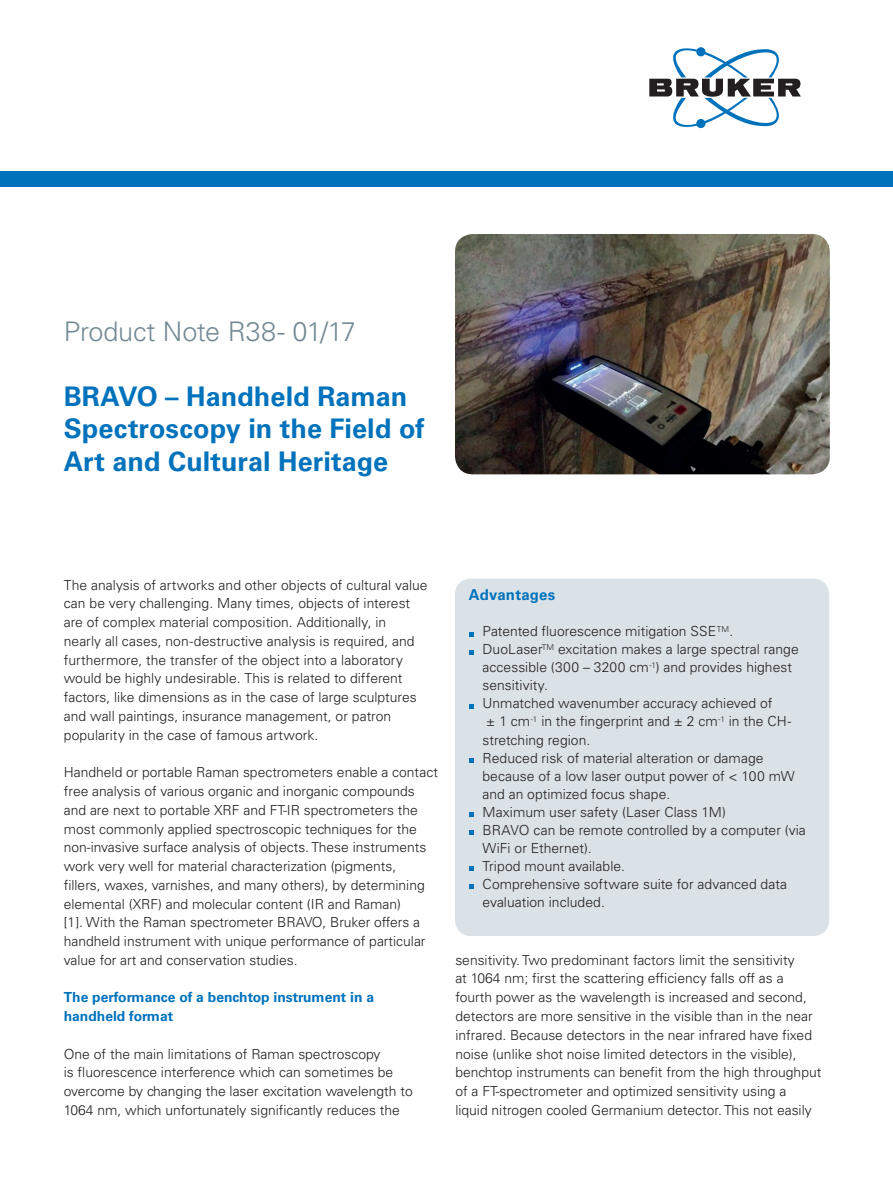
<style>
.page{position:relative;width:893px;height:1187px;background:#fff}
.page>*{position:absolute;margin:0;border:0;box-sizing:border-box;transform-origin:0 0}
.t1{font:700 27px/32.4px "Univers";color:#0072bc}
.t2{font:300 27px "Univers";letter-spacing:-.01em;color:#738a95}
.t3{font:700 15px "Univers";letter-spacing:.01em;color:#0072bc}
.t4{font:300 13.8px/18.8px "Univers";color:#231f20}
.t5{font:700 13.8px/18.8px "Univers";color:#0072bc}
</style>
<div class="page">
<div style="left:0;top:171px;width:893px;height:16px;background:#0072bc"></div>
<svg style="left:649px;top:47px;width:152px;height:81px"></svg>
<div style="left:455px;top:578px;width:374px;height:357px;background:#dae2e7;border-radius:16px"></div>
<svg style="left:469px;top:632px;width:4px;height:4px"></svg>
<svg style="left:469px;top:650px;width:4px;height:4px"></svg>
<svg style="left:469px;top:704px;width:4px;height:4px"></svg>
<svg style="left:469px;top:758px;width:4px;height:4px"></svg>
<svg style="left:469px;top:812px;width:4px;height:4px"></svg>
<svg style="left:469px;top:830px;width:4px;height:4px"></svg>
<svg style="left:469px;top:866px;width:4px;height:4px"></svg>
<svg style="left:469px;top:884px;width:4px;height:4px"></svg>
<img style="left:455px;top:234px;width:375px;height:240px">
<p class="t2" style="left:64px;top:315px;width:294px">Product Note R38- 01/17</p>
<p class="t1" style="left:64px;top:380px;width:362px">BRAVO – Handheld Raman<br>Spectroscopy in the Field of<br>Art and Cultural Heritage</p>
<p class="t4" style="left:64px;top:575px;width:365px">The analysis of artworks and other objects of cultural value can be very challenging. Many times, objects of interest are of complex material composition. Additionally, in<br>nearly all cases, non-destructive analysis is required, and furthermore, the transfer of the object into a laboratory would be highly undesirable. This is related to different factors, like dimensions as in the case of large sculptures and wall paintings, insurance management, or patron popularity in the case of famous artwork.</p>
<p class="t4" style="left:64px;top:763px;width:376px">Handheld or portable Raman spectrometers enable a contact free analysis of various organic and inorganic compounds and are next to portable XRF and FT-IR spectrometers the most commonly applied spectroscopic techniques for the non-invasive surface analysis of objects. These instruments work very well for material characterization (pigments,<br>fillers, waxes, varnishes, and many others), by determining elemental (XRF) and molecular content (IR and Raman)<br>[1]. With the Raman spectrometer BRAVO, Bruker offers a handheld instrument with unique performance of particular value for art and conservation studies.</p>
<p class="t5" style="left:64px;top:988px;width:312px">The performance of a benchtop instrument in a handheld format</p>
<p class="t4" style="left:64px;top:1044px;width:350px">One of the main limitations of Raman spectroscopy<br>is fluorescence interference which can sometimes be overcome by changing the laser excitation wavelength to 1064 nm, which unfortunately significantly reduces the</p>
<p class="t3" style="left:469px;top:586px;width:88px">Advantages</p>
<p class="t4" style="left:482px;top:622px;width:252px">Patented fluorescence mitigation SSE<sup>TM</sup>.</p>
<p class="t4" style="left:482px;top:640px;width:318px;line-height:18px">DuoLaser<sup>TM</sup> excitation makes a large spectral range accessible (300 – 3200 cm<sup>-1</sup>) and provides highest sensitivity.</p>
<p class="t4" style="left:482px;top:694px;width:310px;line-height:18px">Unmatched wavenumber accuracy achieved of<br>± 1 cm<sup>-1</sup> in the fingerprint and ± 2 cm<sup>-1</sup> in the CH&shy;stretching region.</p>
<p class="t4" style="left:482px;top:748px;width:314px;line-height:18px">Reduced risk of material alteration or damage because of a low laser output power of &lt; 100 mW and an optimized focus shape.</p>
<p class="t4" style="left:482px;top:802px;width:245px">Maximum user safety (Laser Class 1M)</p>
<p class="t4" style="left:482px;top:820px;width:325px;line-height:18px">BRAVO can be remote controlled by a computer (via<br>WiFi or Ethernet).</p>
<p class="t4" style="left:482px;top:856px;width:144px">Tripod mount available.</p>
<p class="t4" style="left:482px;top:874px;width:306px;line-height:18px">Comprehensive software suite for advanced data evaluation included.</p>
<p class="t4" style="left:455px;top:950px;width:368px">sensitivity. Two predominant factors limit the sensitivity<br>at 1064 nm; first the scattering efficiency falls off as a fourth power as the wavelength is increased and second, detectors are more sensitive in the visible than in the near infrared. Because detectors in the near infrared have fixed noise (unlike shot noise limited detectors in the visible), benchtop instruments can benefit from the high throughput of a FT-spectrometer and optimized sensitivity using a liquid nitrogen cooled Germanium detector. This not easily</p>
</div>
